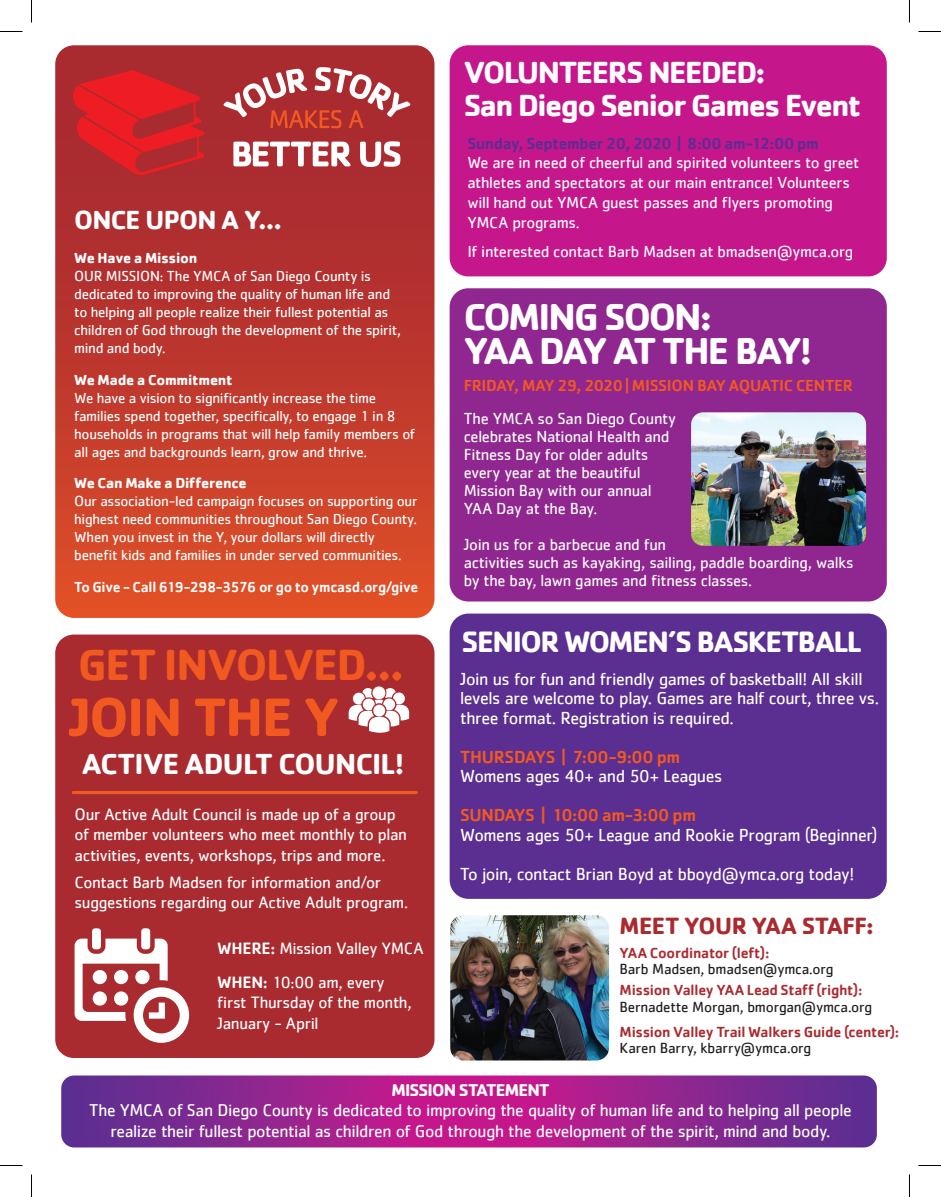
<style>
.page{position:relative;width:941px;height:1197px;background:#fff}
.page>*{position:absolute;margin:0;border:0;box-sizing:border-box;transform-origin:0 0}
.t1{font:700 56.1px "Cachet";letter-spacing:-.03em;color:#f15921}
.t2{font:700 45px "Cachet";letter-spacing:-.03em;color:#f15921}
.t3{font:700 38.7px/34.5px "Cachet";letter-spacing:-.055em;color:#fff}
.t4{font:700 31.5px/33px "Cachet";letter-spacing:-.05em;color:#fff}
.t5{font:700 30.45px "Cachet";letter-spacing:-.05em;color:#fff}
.t6{font:700 29.85px "Cachet";letter-spacing:-.025em;color:#fff}
.t7{font:700 27px "Cachet";letter-spacing:-.03em;color:#fff}
.t8{font:700 24.3px "Cachet";letter-spacing:-.02em;color:#a92b30}
.t9{font:18px/19.5px "Cachet";letter-spacing:-.025em;color:#fff}
.t10{font:500 18px "Cachet";letter-spacing:-.025em;color:#f15921}
.t11{font:17.7px/20.5px "Cachet";letter-spacing:-.025em;color:#fff;text-align:center}
.t12{font:700 17.7px "Cachet";letter-spacing:-.045em;color:#fff}
.t13{font:16.95px/20.4px "Cachet";letter-spacing:-.02em;color:#fff}
.t14{font:16.5px/18px "Cachet";letter-spacing:-.02em;color:#fff}
.t15{font:500 16.5px "Cachet";letter-spacing:-.02em;color:#f15921}
.t16{font:500 16.5px "Cachet";letter-spacing:-.015em;color:#5b2e91}
.t17{font:500 15.15px "Cachet";letter-spacing:-.015em;color:#a92b30}
.t18{font:15.15px "Cachet";letter-spacing:-.015em;color:#231f20}
.t19{font:15px/18px "Cachet";letter-spacing:-.02em;color:#fff}
.t20{font:700 15px "Cachet";letter-spacing:-.015em;color:#fff}
.t21{font:500 15px "Cachet";letter-spacing:-.025em;color:#fff}
.s1{font-weight:500}
</style>
<div class="page">
<svg style="left:61px;top:1076px;width:815px;height:71px;background:#93248f"></svg>
<div style="left:55px;top:635px;width:379px;height:423px;background:#a92b30;border-radius:19px"></div>
<div style="left:449px;top:288px;width:437px;height:314px;background:#90268f;border-radius:19px"></div>
<div style="left:449px;top:45px;width:437px;height:231px;background:#c5168c;border-radius:19px"></div>
<hr style="left:73px;top:791px;width:343px;height:3px;background:#f15921">
<div style="left:92px;top:928px;width:9px;height:21px;background:#fff;border-radius:3px"></div>
<div style="left:141px;top:928px;width:9px;height:21px;background:#fff;border-radius:3px"></div>
<svg style="left:75px;top:939px;width:114px;height:104px"></svg>
<div style="left:93px;top:970px;width:14px;height:14px;background:#fff;border-radius:50%"></div>
<div style="left:114px;top:970px;width:14px;height:14px;background:#fff;border-radius:50%"></div>
<div style="left:135px;top:970px;width:14px;height:14px;background:#fff;border-radius:50%"></div>
<div style="left:114px;top:991px;width:14px;height:15px;background:#fff;border-radius:50%"></div>
<div style="left:93px;top:991px;width:14px;height:15px;background:#fff;border-radius:50%"></div>
<svg style="left:372px;top:686px;width:13px;height:13px"></svg>
<svg style="left:348px;top:688px;width:61px;height:45px"></svg>
<div style="left:449px;top:614px;width:437px;height:285px;background:#5b2e91;border-radius:19px"></div>
<svg style="left:55px;top:45px;width:379px;height:573px;background:#c03a2d"></svg>
<img style="left:450px;top:915px;width:159px;height:145px">
<img style="left:691px;top:412px;width:175px;height:134px">
<svg style="left:223px;top:67px;width:187px;height:61px"></svg>
<svg style="left:233px;top:142px;width:117px;height:24px"></svg>
<svg style="left:360px;top:141px;width:40px;height:26px"></svg>
<svg style="left:73px;top:70px;width:131px;height:105px;background:#cd2329"></svg>
<svg style="left:0;top:31px;width:22px;height:1px"></svg>
<svg style="left:918px;top:31px;width:22px;height:1px"></svg>
<svg style="left:0;top:1165px;width:22px;height:1px"></svg>
<svg style="left:918px;top:1165px;width:22px;height:1px"></svg>
<svg style="left:31px;top:0;width:1px;height:22px"></svg>
<svg style="left:31px;top:1174px;width:1px;height:23px"></svg>
<svg style="left:909px;top:0;width:1px;height:22px"></svg>
<svg style="left:909px;top:1174px;width:1px;height:23px"></svg>
<h3 class="t7" style="left:74px;top:202px;width:209px">ONCE UPON A Y...</h3>
<p class="t20" style="left:74px;top:248px;width:125px">We Have a Mission</p>
<p class="t19" style="left:74px;top:267px;width:328px">OUR MISSION: The YMCA of San Diego County is dedicated to improving the quality of human life and to helping all people realize their fullest potential as children of God through the development of the spirit, mind and body.</p>
<p class="t20" style="left:74px;top:370px;width:160px">We Made a Commitment</p>
<p class="t19" style="left:74px;top:388px;width:342px">We have a vision to significantly increase the time families spend together, specifically, to engage 1 in 8 households in programs that will help family members of all ages and backgrounds learn, grow and thrive.</p>
<p class="t20" style="left:74px;top:473px;width:174px">We Can Make a Difference</p>
<p class="t19" style="left:74px;top:492px;width:345px">Our association-led campaign focuses on supporting our highest need communities throughout San Diego County.<br>When you invest in the Y, your dollars will directly benefit kids and families in under served communities.</p>
<p class="t21" style="left:74px;top:577px;width:345px">To Give - Call 619-298-3576 or go to ymcasd.org/give</p>
<h2 class="t2" style="left:78px;top:636px;width:328px">GET INVOLVED...</h2>
<h1 class="t1" style="left:70px;top:681px;width:271px">JOIN THE Y</h1>
<h3 class="t6" style="left:82px;top:745px;width:323px">ACTIVE ADULT COUNCIL!</h3>
<p class="t13" style="left:75px;top:804px;width:334px">Our Active Adult Council is made up of a group of member volunteers who meet monthly to plan activities, events, workshops, trips and more.</p>
<p class="t13" style="left:75px;top:872px;width:335px">Contact Barb Madsen for information and/or suggestions regarding our Active Adult program.</p>
<p class="t13" style="left:217px;top:931px;width:208px;line-height:34px"><span class="s1">WHERE:</span> Mission Valley YMCA<br><span class="s1">WHEN:</span> 10:00 am, every</p>
<p class="t13" style="left:217px;top:992px;width:196px">first Thursday of the month,<br>January - April</p>
<h3 class="t4" style="left:464px;top:55px;width:399px">VOLUNTEERS NEEDED:<br>San Diego Senior Games Event</h3>
<p class="t16" style="left:467px;top:133px;width:353px">Sunday, September 20, 2020 | 8:00 am-12:00 pm</p>
<p class="t14" style="left:467px;top:153px;width:393px;line-height:19.8px">We are in need of cheerful and spirited volunteers to greet athletes and spectators at our main entrance! Volunteers will hand out YMCA guest passes and flyers promoting YMCA programs.</p>
<p class="t14" style="left:467px;top:242px;width:387px">If interested contact Barb Madsen at bmadsen@ymca.org</p>
<h3 class="t3" style="left:464px;top:298px;width:350px">COMING SOON:<br>YAA DAY AT THE BAY!</h3>
<p class="t15" style="left:464px;top:375px;width:391px">FRIDAY, MAY 29, 2020 | MISSION BAY AQUATIC CENTER</p>
<p class="t14" style="left:464px;top:409px;width:214px">The YMCA so San Diego County celebrates National Health and<br>Fitness Day for older adults every year at the beautiful<br>Mission Bay with our annual<br>YAA Day at the Bay.</p>
<p class="t14" style="left:464px;top:535px;width:391px">Join us for a barbecue and fun<br>activities such as kayaking, sailing, paddle boarding, walks by the bay, lawn games and fitness classes.</p>
<h3 class="t5" style="left:461px;top:622px;width:401px">SENIOR WOMEN’S BASKETBALL</h3>
<p class="t9" style="left:460px;top:669px;width:420px">Join us for fun and friendly games of basketball! All skill levels are welcome to play. Games are half court, three vs. three format. Registration is required.</p>
<p class="t10" style="left:460px;top:746px;width:222px">THURSDAYS | 7:00-9:00 pm</p>
<p class="t9" style="left:460px;top:766px;width:264px">Womens ages 40+ and 50+ Leagues</p>
<p class="t10" style="left:460px;top:804px;width:237px">SUNDAYS | 10:00 am-3:00 pm</p>
<p class="t9" style="left:460px;top:815px;width:419px;line-height:39px">Womens ages 50+ League and Rookie Program (Beginner)<br>To join, contact Brian Boyd at bboyd@ymca.org today!</p>
<h3 class="t8" style="left:619px;top:910px;width:256px">MEET YOUR YAA STAFF:</h3>
<p class="t17" style="left:619px;top:943px;width:151px">YAA Coordinator (left):</p>
<p class="t18" style="left:619px;top:960px;width:215px">Barb Madsen, bmadsen@ymca.org</p>
<p class="t17" style="left:619px;top:981px;width:244px">Mission Valley YAA Lead Staff (right):</p>
<p class="t18" style="left:619px;top:998px;width:254px">Bernadette Morgan, bmorgan@ymca.org</p>
<p class="t17" style="left:619px;top:1023px;width:281px">Mission Valley Trail Walkers Guide (center):</p>
<p class="t18" style="left:619px;top:1040px;width:193px">Karen Barry, kbarry@ymca.org</p>
<p class="t12" style="left:391px;top:1078px;width:160px">MISSION STATEMENT</p>
<p class="t11" style="left:89px;top:1100px;width:764px">The YMCA of San Diego County is dedicated to improving the quality of human life and to helping all people realize their fullest potential as children of God through the development of the spirit, mind and body.</p>
</div>
